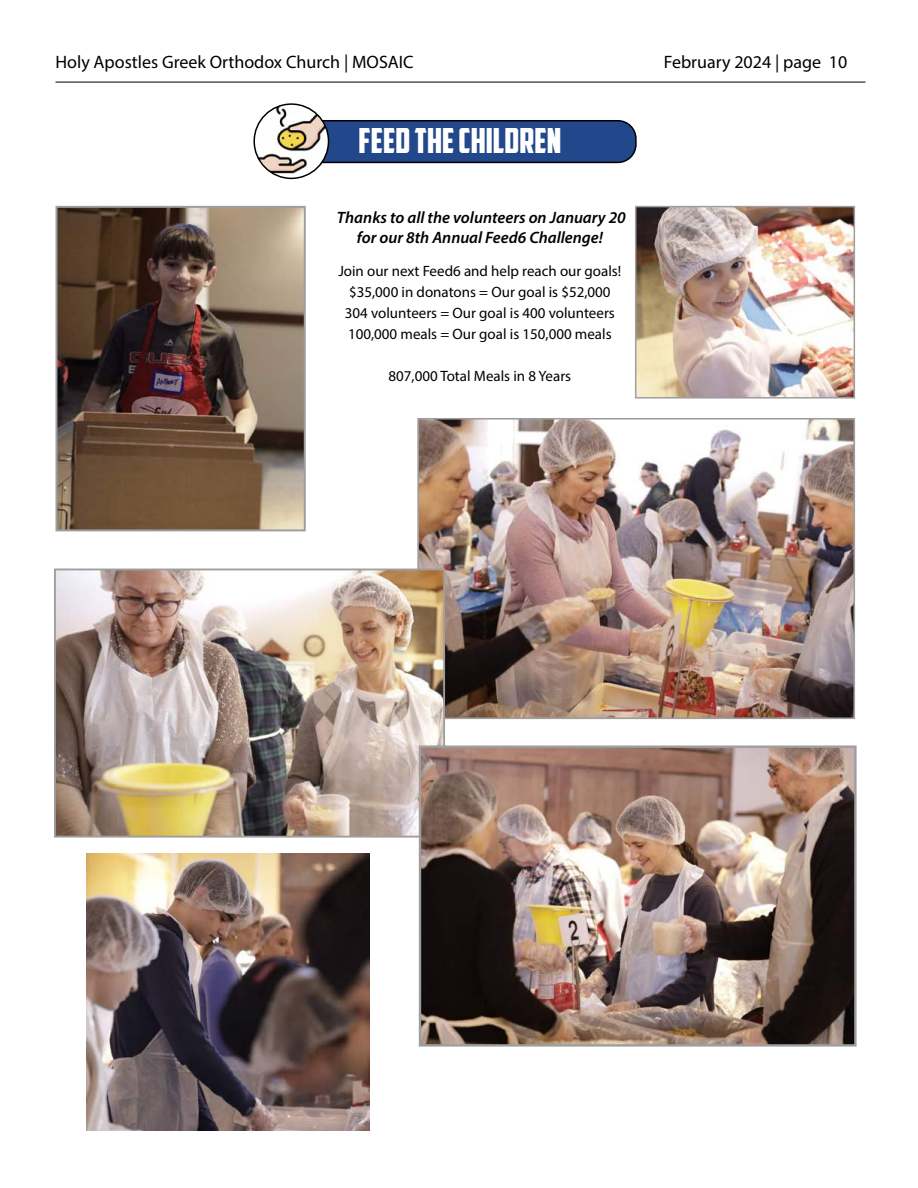
<style>
.page{position:relative;width:918px;height:1188px;background:#fff}
.page>*{position:absolute;margin:0;border:0;box-sizing:border-box;transform-origin:0 0}
.t1{font:34.5px "American Captain";color:#fff}
.t2{font:18px "Myriad Pro";color:#000}
.t3{font:italic 600 16.5px/19.8px "Myriad Pro";color:#000;text-align:center}
.t4{font:15px/21px "Myriad Pro";color:#000;text-align:center}
</style>
<div class="page">
<hr style="left:56px;top:82px;width:810px;height:1px;background:#000">
<div style="left:297px;top:121px;width:339px;height:41px;background:#22478a;border-radius:18px"></div>
<div style="left:297px;top:120px;width:340px;height:43px;border:2px solid #000;border-radius:18px"></div>
<img style="left:256px;top:104px;width:72px;height:70px">
<div style="left:253px;top:103px;width:76px;height:76px;border:2px solid #000;border-radius:50%"></div>
<img style="left:59px;top:209px;width:244px;height:319px">
<div style="left:56px;top:206px;width:250px;height:325px;border:2px solid #9e9e9e"></div>
<img style="left:420px;top:421px;width:432px;height:295px">
<div style="left:417px;top:418px;width:438px;height:301px;border:2px solid #9e9e9e"></div>
<img style="left:57px;top:572px;width:385px;height:263px">
<div style="left:54px;top:569px;width:391px;height:269px;border:2px solid #9e9e9e"></div>
<img style="left:638px;top:209px;width:214px;height:187px">
<div style="left:635px;top:206px;width:220px;height:193px;border:2px solid #9e9e9e"></div>
<img style="left:422px;top:748px;width:432px;height:296px">
<div style="left:419px;top:745px;width:438px;height:302px;border:2px solid #9e9e9e"></div>
<img style="left:86px;top:854px;width:284px;height:277px">
<p class="t2" style="left:56px;top:54px;width:360px">Holy Apostles Greek Orthodox Church | MOSAIC</p>
<p class="t2" style="left:664px;top:54px;width:185px">February 2024 | page 10</p>
<h1 class="t1" style="left:359px;top:121px;width:204px">FEED THE CHILDREN</h1>
<p class="t3" style="left:337px;top:209px;width:290px">Thanks to all the volunteers on January 20 for our 8th Annual Feed6 Challenge!</p>
<p class="t4" style="left:338px;top:262px;width:285px">Join our next Feed6 and help reach our goals! $35,000 in donatons = Our goal is $52,000<br>304 volunteers = Our goal is 400 volunteers 100,000 meals = Our goal is 150,000 meals</p>
<p class="t4" style="left:389px;top:367px;width:184px">807,000 Total Meals in 8 Years</p>
</div>
